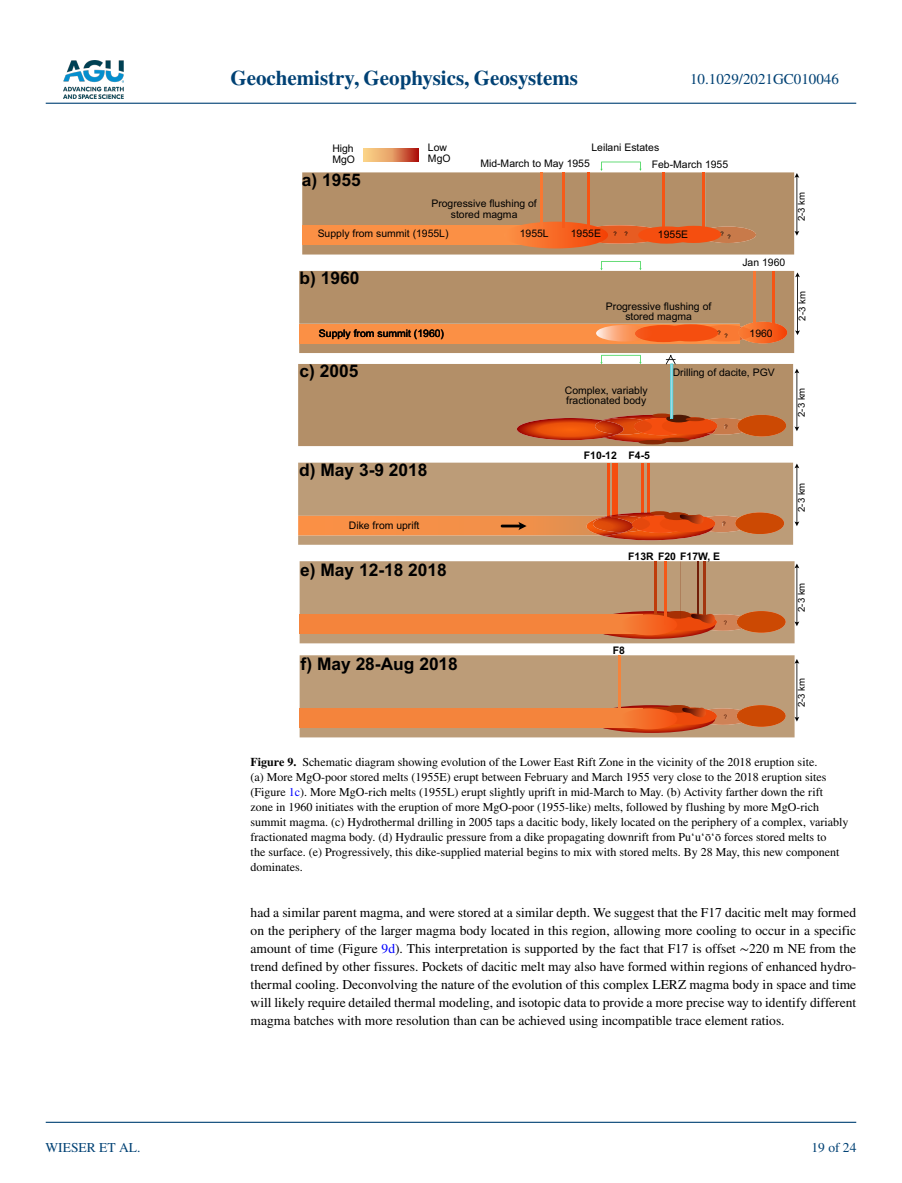
<style>
.page{position:relative;width:902px;height:1183px;background:#fff}
.page>*{position:absolute;margin:0;border:0;box-sizing:border-box;transform-origin:0 0}
.t1{font:700 21px "STIX";color:#004174}
.t2{font:700 17.4px "Arial";color:#000}
.t3{font:15px "STIX";color:#004174}
.t4{font:13.5px/18px "STIX";color:#000;text-align:justify}
.t5{font:13.5px "STIX";color:#004174}
.t6{font:12px/15px "STIX";color:#000}
.t7{font:10.35px/10.8px "Arial";color:#000}
.t8{font:700 10.35px "Arial";color:#000}
.t9{font:9.6px "Arial";color:#000}
.t10{font:6.15px "Arial";color:#000}
.t11{font:6.15px "Arial";color:#511a05}
.s1{font-weight:700}
.s2{color:#00f}
.s3{font-family:"STIX Math"}
</style>
<div class="page">
<img style="left:63px;top:60px;width:60px;height:39px">
<hr style="left:46px;top:103px;width:810px;height:1px;background:#004174">
<hr style="left:46px;top:1121px;width:810px;height:1px;background:#004174">
<svg style="left:363px;top:149px;width:55px;height:12px"></svg>
<hr style="left:696px;top:560px;width:2px;height:57px;background:#711e09">
<svg style="left:302px;top:161px;width:497px;height:93px;background:#ca9870"></svg>
<hr style="left:796px;top:176px;width:1px;height:56px;background:#000">
<svg style="left:298px;top:261px;width:501px;height:185px;background:#c49670"></svg>
<hr style="left:796px;top:372px;width:1px;height:55px;background:#000">
<svg style="left:299px;top:561px;width:500px;height:82px;background:#c79267"></svg>
<svg style="left:299px;top:655px;width:500px;height:82px;background:#c89267"></svg>
<svg style="left:298px;top:462px;width:501px;height:82px;background:#c79267"></svg>
<p class="t5" style="left:45px;top:1138px;width:96px">WIESER ET AL.</p>
<h1 class="t1" style="left:230px;top:66px;width:349px">Geochemistry, Geophysics, Geosystems</h1>
<p class="t3" style="left:690px;top:69px;width:150px">10.1029/2021GC010046</p>
<p class="t7" style="left:332px;top:143px;width:24px">High<br>MgO</p>
<p class="t7" style="left:591px;top:142px;width:69px">Leilani Estates</p>
<p class="t7" style="left:428px;top:142px;width:24px">Low<br>MgO</p>
<p class="t7" style="left:480px;top:158px;width:111px">Mid-March to May 1955</p>
<p class="t7" style="left:651px;top:158px;width:78px">Feb-March 1955</p>
<h2 class="t2" style="left:302px;top:168px;width:60px">a) 1955</h2>
<p class="t7" style="left:431px;top:198px;width:107px;text-align:center">Progressive flushing of stored magma</p>
<p class="t7" style="left:317px;top:228px;width:132px">Supply from summit (1955L)</p>
<p class="t7" style="left:519px;top:228px;width:30px">1955L</p>
<p class="t7" style="left:570px;top:228px;width:32px">1955E</p>
<h2 class="t2" style="left:299px;top:265px;width:61px">b) 1960</h2>
<p class="t7" style="left:658px;top:229px;width:32px">1955E</p>
<p class="t10" style="left:727px;top:233px;width:5px">?</p>
<p class="t10" style="left:613px;top:229px;width:5px">?</p>
<p class="t10" style="left:624px;top:230px;width:5px">?</p>
<p class="t10" style="left:720px;top:229px;width:5px">?</p>
<p class="t7" style="left:606px;top:300px;width:107px;text-align:center">Progressive flushing of stored magma</p>
<p class="t7" style="left:742px;top:257px;width:44px">Jan 1960</p>
<p class="t7" style="left:319px;top:328px;width:127px">Supply from summit (1960)</p>
<h2 class="t2" style="left:299px;top:358px;width:60px">c) 2005</h2>
<h2 class="t2" style="left:299px;top:458px;width:130px">d) May 3-9 2018</h2>
<p class="t7" style="left:349px;top:520px;width:72px">Dike from uprift</p>
<h2 class="t2" style="left:300px;top:557px;width:148px">e) May 12-18 2018</h2>
<h2 class="t2" style="left:300px;top:651px;width:159px">f) May 28-Aug 2018</h2>
<p class="t10" style="left:724px;top:331px;width:5px">?</p>
<p class="t7" style="left:749px;top:328px;width:25px">1960</p>
<p class="t10" style="left:717px;top:328px;width:5px">?</p>
<p class="t7" style="left:564px;top:384px;width:84px">Complex, variably fractionated body</p>
<p class="t8" style="left:583px;top:448px;width:68px">F10-12 F4-5</p>
<p class="t7" style="left:672px;top:367px;width:103px">Drilling of dacite, PGV</p>
<p class="t11" style="left:724px;top:422px;width:5px">?</p>
<p class="t10" style="left:722px;top:520px;width:5px">?</p>
<p class="t8" style="left:628px;top:548px;width:93px">F13R F20 F17W, E</p>
<p class="t8" style="left:612px;top:643px;width:14px">F8</p>
<p class="t10" style="left:723px;top:618px;width:5px">?</p>
<p class="t10" style="left:723px;top:712px;width:5px">?</p>
<p class="t9" style="left:794px;top:221px;width:31px;rotate:-90deg">2-3 km</p>
<p class="t9" style="left:795px;top:320px;width:31px;rotate:-90deg">2-3 km</p>
<p class="t9" style="left:794px;top:417px;width:31px;rotate:-90deg">2-3 km</p>
<p class="t9" style="left:794px;top:511px;width:31px;rotate:-90deg">2-3 km</p>
<p class="t9" style="left:794px;top:611px;width:31px;rotate:-90deg">2-3 km</p>
<p class="t9" style="left:794px;top:707px;width:31px;rotate:-90deg">2-3 km</p>
<p class="t6" style="left:250px;top:755px;width:599px"><span class="s1">Figure 9.</span> Schematic diagram showing evolution of the Lower East Rift Zone in the vicinity of the 2018 eruption site.<br>(a) More MgO-poor stored melts (1955E) erupt between February and March 1955 very close to the 2018 eruption sites (Figure <span class="s2">1c</span>). More MgO-rich melts (1955L) erupt slightly uprift in mid-March to May. (b) Activity farther down the rift zone in 1960 initiates with the eruption of more MgO-poor (1955-like) melts, followed by flushing by more MgO-rich summit magma. (c) Hydrothermal drilling in 2005 taps a dacitic body, likely located on the periphery of a complex, variably fractionated magma body. (d) Hydraulic pressure from a dike propagating downrift from Puʻuʻōʻō forces stored melts to<br>the surface. (e) Progressively, this dike-supplied material begins to mix with stored melts. By 28 May, this new component dominates.</p>
<p class="t4" style="left:250px;top:904px;width:607px">had a similar parent magma, and were stored at a similar depth. We suggest that the F17 dacitic melt may formed on the periphery of the larger magma body located in this region, allowing more cooling to occur in a specific amount of time (Figure <span class="s2">9d</span>). This interpretation is supported by the fact that F17 is offset <span class="s3">∼</span>220 m NE from the trend defined by other fissures. Pockets of dacitic melt may also have formed within regions of enhanced hydro&shy;thermal cooling. Deconvolving the nature of the evolution of this complex LERZ magma body in space and time will likely require detailed thermal modeling, and isotopic data to provide a more precise way to identify different magma batches with more resolution than can be achieved using incompatible trace element ratios.</p>
<p class="t5" style="left:811px;top:1138px;width:46px">19 of 24</p>
</div>
